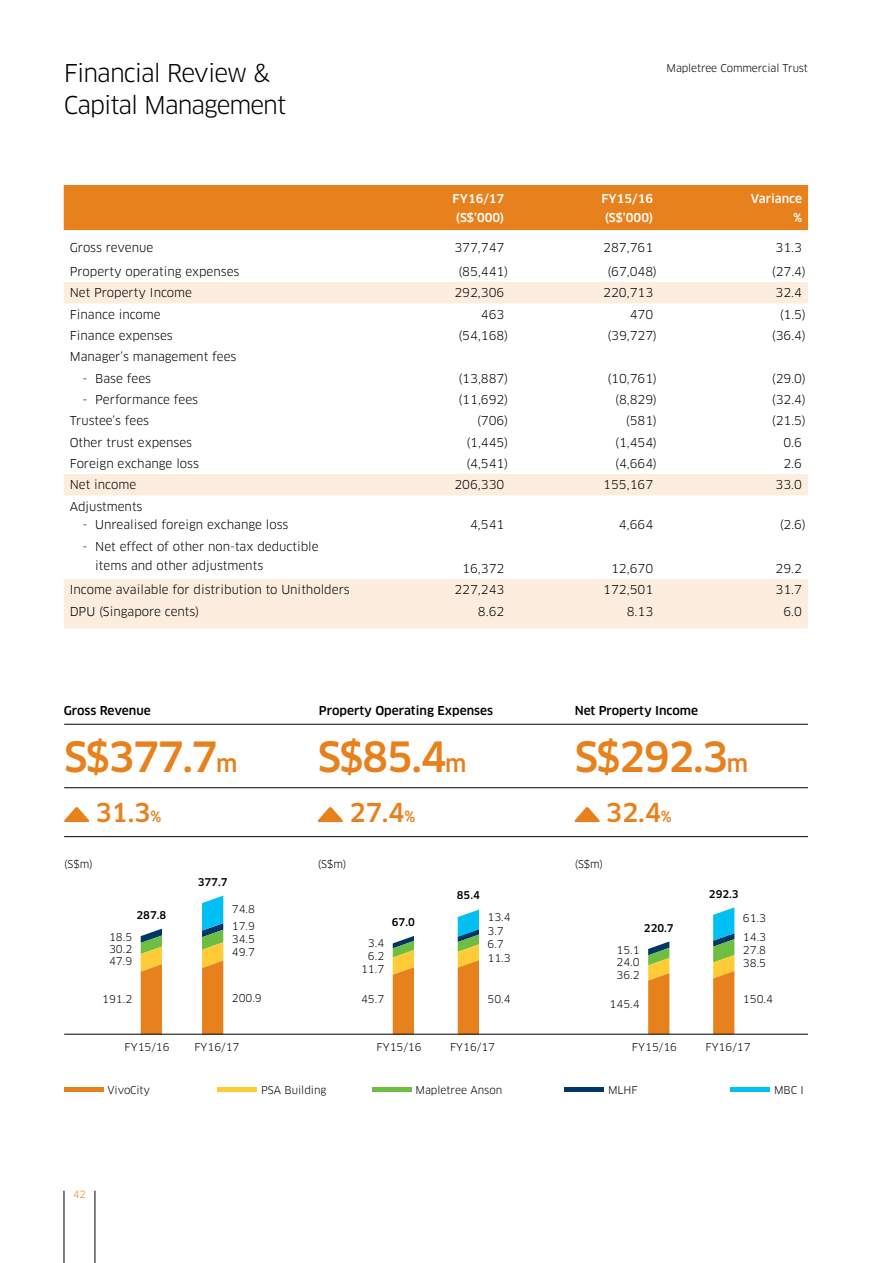
<style>
.page{position:relative;width:893px;height:1263px;background:#fff}
.page>*{position:absolute;margin:0;border:0;box-sizing:border-box;transform-origin:0 0}
.t1{font:500 40.8px "Clan";letter-spacing:-.04em;color:#e7811d}
.t2{font:500 25.5px "Clan";color:#e7811d}
.t3{font:24px/31.5px "Clan";letter-spacing:-.04em;color:#000}
.t4{font:12px/18.8px "Clan";color:#000}
.t5{font:500 12px "Clan";color:#000}
.t6{font:500 12px/18.8px "Clan";color:#fff}
.t7{font:10.5px/12px "Clan";color:#000;text-align:justify}
.t8{font:500 10.5px "Clan";color:#000}
.t9{font:9.75px "Clan";color:#e7811d}
.s1{font-size:22.8px}
.s2{font-size:15px}
</style>
<div class="page">
<div style="left:218px;top:1087px;width:39px;height:5px;background:#ffcc38"></div>
<div style="left:64px;top:185px;width:744px;height:45px;background:#e7811d"></div>
<svg style="left:64px;top:282px;width:744px;height:346px"></svg>
<svg style="left:64px;top:807px;width:25px;height:15px"></svg>
<svg style="left:318px;top:807px;width:25px;height:15px"></svg>
<svg style="left:575px;top:807px;width:25px;height:15px"></svg>
<hr style="left:64px;top:787px;width:744px;height:1px;background:#000">
<hr style="left:64px;top:724px;width:744px;height:1px;background:#000">
<hr style="left:64px;top:836px;width:744px;height:1px;background:#000">
<svg style="left:141px;top:929px;width:21px;height:105px"></svg>
<svg style="left:202px;top:896px;width:21px;height:138px"></svg>
<svg style="left:393px;top:936px;width:21px;height:98px"></svg>
<svg style="left:458px;top:909px;width:21px;height:125px"></svg>
<svg style="left:648px;top:941px;width:21px;height:93px"></svg>
<svg style="left:713px;top:907px;width:21px;height:127px"></svg>
<div style="left:64px;top:1087px;width:39px;height:5px;background:#e7811d"></div>
<div style="left:731px;top:1087px;width:39px;height:5px;background:#00c0f3"></div>
<div style="left:372px;top:1087px;width:39px;height:5px;background:#6fbe44"></div>
<div style="left:565px;top:1087px;width:39px;height:5px;background:#003767"></div>
<hr style="left:64px;top:1034px;width:744px;height:1px;background:#000">
<hr style="left:64px;top:1191px;width:1px;height:72px;background:#000">
<hr style="left:95px;top:1191px;width:1px;height:72px;background:#000">
<h3 class="t3" style="left:64px;top:58px;width:224px">Financial Review &amp;<br>Capital Management</h3>
<p class="t7" style="left:666px;top:62px;width:143px">Mapletree Commercial Trust</p>
<p class="t6" style="left:453px;top:189px;width:53px">FY16/17 (S$’000)</p>
<p class="t6" style="left:601px;top:189px;width:53px">FY15/16 (S$’000)</p>
<p class="t6" style="left:751px;top:189px;width:53px;text-align:right">Variance %</p>
<p class="t4" style="left:70px;top:239px;width:85px">Gross revenue</p>
<p class="t4" style="left:454px;top:239px;width:51px">377,747</p>
<p class="t4" style="left:603px;top:239px;width:51px">287,761</p>
<p class="t4" style="left:776px;top:239px;width:28px">31.3</p>
<p class="t4" style="left:70px;top:262px;width:171px">Property operating expenses</p>
<p class="t4" style="left:458px;top:262px;width:51px">(85,441)</p>
<p class="t4" style="left:607px;top:262px;width:51px">(67,048)</p>
<p class="t4" style="left:772px;top:262px;width:36px">(27.4)</p>
<p class="t4" style="left:70px;top:284px;width:124px">Net Property Income</p>
<p class="t4" style="left:454px;top:284px;width:51px">292,306</p>
<p class="t4" style="left:603px;top:284px;width:51px">220,713</p>
<p class="t4" style="left:776px;top:284px;width:28px">32.4</p>
<p class="t4" style="left:70px;top:305px;width:93px">Finance income</p>
<p class="t4" style="left:481px;top:305px;width:25px">463</p>
<p class="t4" style="left:630px;top:305px;width:25px">470</p>
<p class="t4" style="left:780px;top:305px;width:28px">(1.5)</p>
<p class="t4" style="left:70px;top:326px;width:105px">Finance expenses</p>
<p class="t4" style="left:458px;top:326px;width:51px">(54,168)</p>
<p class="t4" style="left:607px;top:326px;width:51px">(39,727)</p>
<p class="t4" style="left:772px;top:326px;width:36px">(36.4)</p>
<p class="t4" style="left:70px;top:348px;width:168px">Manager’s management fees</p>
<p class="t4" style="left:83px;top:369px;width:70px">- Base fees</p>
<p class="t4" style="left:458px;top:369px;width:51px">(13,887)</p>
<p class="t4" style="left:607px;top:369px;width:51px">(10,761)</p>
<p class="t4" style="left:772px;top:369px;width:36px">(29.0)</p>
<p class="t4" style="left:83px;top:390px;width:117px">- Performance fees</p>
<p class="t4" style="left:458px;top:390px;width:51px">(11,692)</p>
<p class="t4" style="left:615px;top:390px;width:43px">(8,829)</p>
<p class="t4" style="left:772px;top:390px;width:36px">(32.4)</p>
<p class="t4" style="left:70px;top:412px;width:81px">Trustee’s fees</p>
<p class="t4" style="left:477px;top:412px;width:33px">(706)</p>
<p class="t4" style="left:626px;top:412px;width:33px">(581)</p>
<p class="t4" style="left:772px;top:412px;width:36px">(21.5)</p>
<p class="t4" style="left:70px;top:433px;width:124px">Other trust expenses</p>
<p class="t4" style="left:466px;top:433px;width:43px">(1,445)</p>
<p class="t4" style="left:615px;top:433px;width:43px">(1,454)</p>
<p class="t4" style="left:783px;top:433px;width:20px">0.6</p>
<p class="t4" style="left:70px;top:454px;width:131px">Foreign exchange loss</p>
<p class="t4" style="left:466px;top:454px;width:43px">(4,541)</p>
<p class="t4" style="left:615px;top:454px;width:43px">(4,664)</p>
<p class="t4" style="left:783px;top:454px;width:20px">2.6</p>
<p class="t4" style="left:70px;top:476px;width:68px">Net income</p>
<p class="t4" style="left:454px;top:476px;width:51px">206,330</p>
<p class="t4" style="left:603px;top:476px;width:51px">155,167</p>
<p class="t4" style="left:776px;top:476px;width:28px">33.0</p>
<p class="t4" style="left:70px;top:497px;width:74px">Adjustments</p>
<p class="t4" style="left:83px;top:516px;width:207px">- Unrealised foreign exchange loss</p>
<p class="t4" style="left:470px;top:516px;width:36px">4,541</p>
<p class="t4" style="left:619px;top:516px;width:36px">4,664</p>
<p class="t4" style="left:780px;top:516px;width:28px">(2.6)</p>
<p class="t4" style="left:95px;top:537px;width:225px;text-indent:-13px">- Net effect of other non-tax deductible items and other adjustments</p>
<p class="t4" style="left:462px;top:559px;width:44px">16,372</p>
<p class="t4" style="left:611px;top:559px;width:44px">12,670</p>
<p class="t4" style="left:776px;top:559px;width:28px">29.2</p>
<p class="t4" style="left:70px;top:581px;width:281px">Income available for distribution to Unitholders</p>
<p class="t4" style="left:454px;top:581px;width:51px">227,243</p>
<p class="t4" style="left:603px;top:581px;width:51px">172,501</p>
<p class="t4" style="left:776px;top:581px;width:28px">31.7</p>
<p class="t4" style="left:70px;top:602px;width:131px">DPU (Singapore cents)</p>
<p class="t4" style="left:478px;top:602px;width:28px">8.62</p>
<p class="t4" style="left:627px;top:602px;width:28px">8.13</p>
<p class="t4" style="left:783px;top:602px;width:20px">6.0</p>
<p class="t5" style="left:64px;top:703px;width:88px">Gross Revenue</p>
<p class="t5" style="left:319px;top:703px;width:176px">Property Operating Expenses</p>
<p class="t5" style="left:575px;top:703px;width:125px">Net Property Income</p>
<h1 class="t1" style="left:64px;top:732px;width:175px">S$377.7<span class="s1">m</span></h1>
<h1 class="t1" style="left:318px;top:732px;width:150px">S$85.4<span class="s1">m</span></h1>
<h1 class="t1" style="left:575px;top:732px;width:175px">S$292.3<span class="s1">m</span></h1>
<h2 class="t2" style="left:95px;top:797px;width:67px">31.3<span class="s2">%</span></h2>
<h2 class="t2" style="left:349px;top:797px;width:67px">27.4<span class="s2">%</span></h2>
<h2 class="t2" style="left:606px;top:797px;width:67px">32.4<span class="s2">%</span></h2>
<p class="t7" style="left:64px;top:858px;width:30px">(S$m)</p>
<p class="t7" style="left:318px;top:858px;width:30px">(S$m)</p>
<p class="t7" style="left:575px;top:858px;width:30px">(S$m)</p>
<p class="t8" style="left:198px;top:875px;width:31px">377.7</p>
<p class="t8" style="left:457px;top:889px;width:25px">85.4</p>
<p class="t8" style="left:709px;top:887px;width:31px">292.3</p>
<p class="t7" style="left:232px;top:903px;width:25px">74.8</p>
<p class="t7" style="left:232px;top:946px;width:25px">49.7</p>
<p class="t8" style="left:136px;top:908px;width:31px">287.8</p>
<p class="t7" style="left:232px;top:920px;width:25px">17.9</p>
<p class="t7" style="left:109px;top:932px;width:25px">18.5<br>30.2<br>47.9</p>
<p class="t7" style="left:102px;top:994px;width:32px">191.2</p>
<p class="t7" style="left:232px;top:992px;width:32px">200.9</p>
<p class="t7" style="left:232px;top:933px;width:25px">34.5</p>
<p class="t7" style="left:368px;top:937px;width:18px">3.4</p>
<p class="t7" style="left:368px;top:950px;width:18px">6.2</p>
<p class="t7" style="left:361px;top:963px;width:25px">11.7</p>
<p class="t8" style="left:392px;top:916px;width:25px">67.0</p>
<p class="t7" style="left:361px;top:994px;width:25px">45.7</p>
<p class="t7" style="left:487px;top:911px;width:25px">13.4</p>
<p class="t7" style="left:487px;top:939px;width:18px">6.7</p>
<p class="t7" style="left:487px;top:925px;width:18px">3.7</p>
<p class="t7" style="left:487px;top:952px;width:25px">11.3</p>
<p class="t7" style="left:487px;top:994px;width:25px">50.4</p>
<p class="t8" style="left:644px;top:921px;width:31px">220.7</p>
<p class="t7" style="left:616px;top:944px;width:25px">15.1</p>
<p class="t7" style="left:616px;top:957px;width:25px">24.0</p>
<p class="t7" style="left:616px;top:969px;width:25px">36.2</p>
<p class="t7" style="left:610px;top:998px;width:32px">145.4</p>
<p class="t7" style="left:743px;top:912px;width:25px">61.3</p>
<p class="t7" style="left:743px;top:944px;width:25px">27.8</p>
<p class="t7" style="left:743px;top:931px;width:25px">14.3</p>
<p class="t7" style="left:743px;top:957px;width:25px">38.5</p>
<p class="t7" style="left:743px;top:994px;width:32px">150.4</p>
<p class="t7" style="left:125px;top:1041px;width:47px">FY15/16</p>
<p class="t7" style="left:194px;top:1041px;width:47px">FY16/17</p>
<p class="t7" style="left:377px;top:1041px;width:47px">FY15/16</p>
<p class="t7" style="left:450px;top:1041px;width:47px">FY16/17</p>
<p class="t7" style="left:632px;top:1041px;width:47px">FY15/16</p>
<p class="t7" style="left:705px;top:1041px;width:47px">FY16/17</p>
<p class="t7" style="left:108px;top:1084px;width:44px">VivoCity</p>
<p class="t7" style="left:415px;top:1084px;width:88px">Mapletree Anson</p>
<p class="t7" style="left:608px;top:1084px;width:31px">MLHF</p>
<p class="t7" style="left:774px;top:1084px;width:31px">MBC I</p>
<p class="t7" style="left:261px;top:1084px;width:67px">PSA Building</p>
<p class="t9" style="left:73px;top:1189px;width:14px">42</p>
</div>
